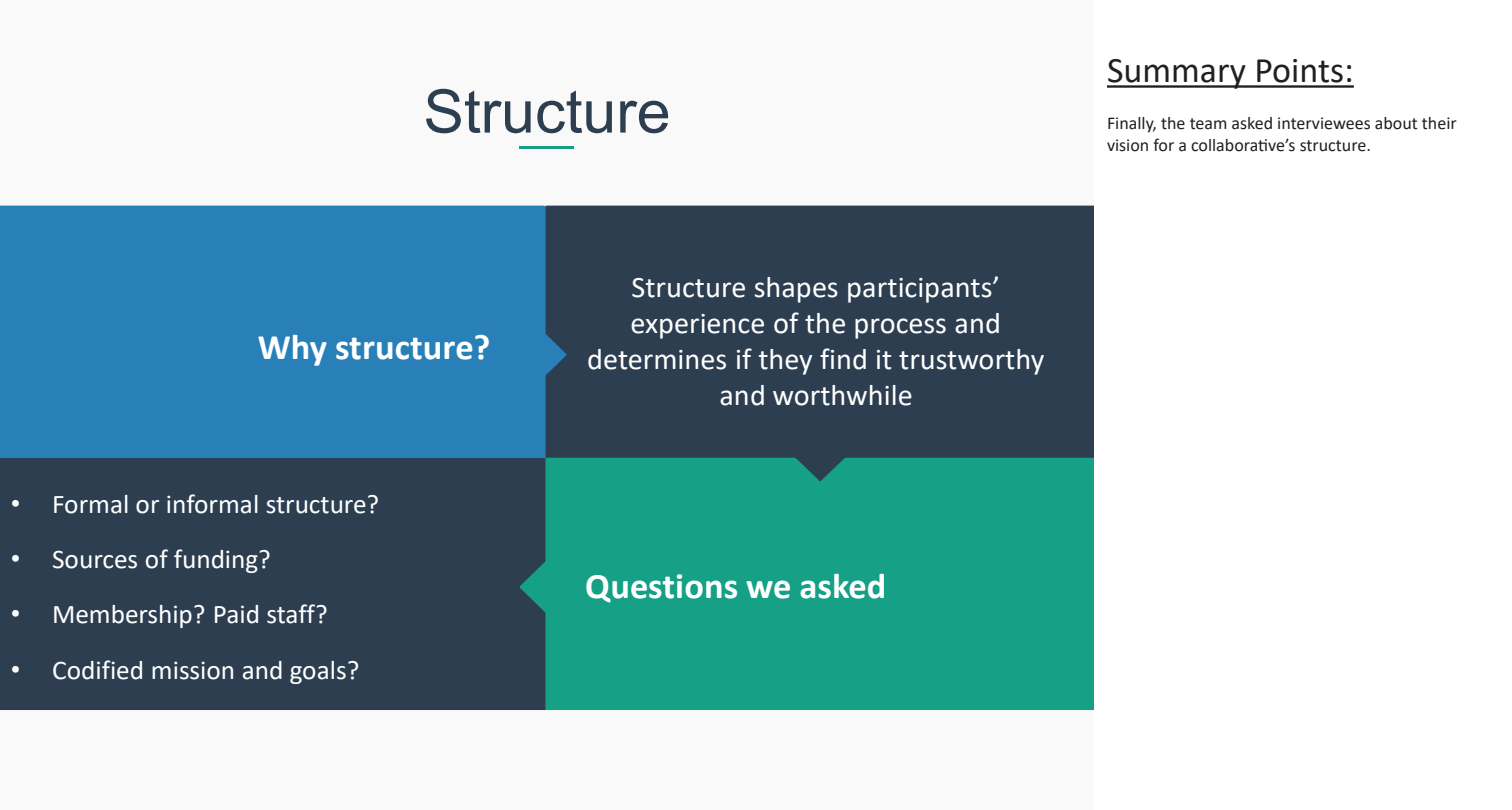
<style>
.page{position:relative;width:1512px;height:810px;background:#fff}
.page>*{position:absolute;margin:0;border:0;box-sizing:border-box;transform-origin:0 0}
.t1{font:60.15px "Arial";color:#2c3e50}
.t2{font:700 36px "Calibri";color:#fff}
.t3{font:36px "Calibri";color:#231f20}
.t4{font:29.85px/36px "Calibri";color:#fff;text-align:center}
.t5{font:27px "Calibri";color:#fff}
.t6{font:18px/21.6px "Calibri";color:#231f20}
.s1{font-family:"Arial"}
</style>
<div class="page">
<hr style="left:1107px;top:85px;width:247px;height:3px;background:#231f20">
<div style="left:0;top:0;width:1093px;height:810px;background:#f9f9f9"></div>
<div style="left:0;top:458px;width:545px;height:252px;background:#2c3e50"></div>
<div style="left:545px;top:206px;width:549px;height:252px;background:#2c3e50"></div>
<div style="left:545px;top:458px;width:549px;height:252px;background:#16a085"></div>
<svg style="left:517px;top:558px;width:34px;height:61px"></svg>
<div style="left:0;top:206px;width:545px;height:252px;background:#2980b9"></div>
<svg style="left:542px;top:330px;width:25px;height:49px"></svg>
<hr style="left:520px;top:147px;width:54px;height:2px;background:#16a085">
<svg style="left:794px;top:457px;width:52px;height:25px"></svg>
<p class="t1" style="left:423px;top:70px;width:249px">Structure</p>
<p class="t2" style="left:258px;top:321px;width:234px">Why structure?</p>
<p class="t5" style="left:11px;top:486px;width:370px"><span class="s1">•</span> Formal or informal structure?</p>
<p class="t5" style="left:11px;top:541px;width:261px"><span class="s1">•</span> Sources of funding?</p>
<p class="t5" style="left:11px;top:596px;width:318px"><span class="s1">•</span> Membership? Paid staff?</p>
<p class="t5" style="left:11px;top:651px;width:350px"><span class="s1">•</span> Codified mission and goals?</p>
<p class="t4" style="left:587px;top:268px;width:459px">Structure shapes participants’ experience of the process and determines if they find it trustworthy and worthwhile</p>
<p class="t2" style="left:585px;top:560px;width:303px">Questions we asked</p>
<p class="t3" style="left:1107px;top:46px;width:248px">Summary Points:</p>
<p class="t6" style="left:1107px;top:112px;width:351px">Finally, the team asked interviewees about their vision for a collaborative’s structure.</p>
</div>
